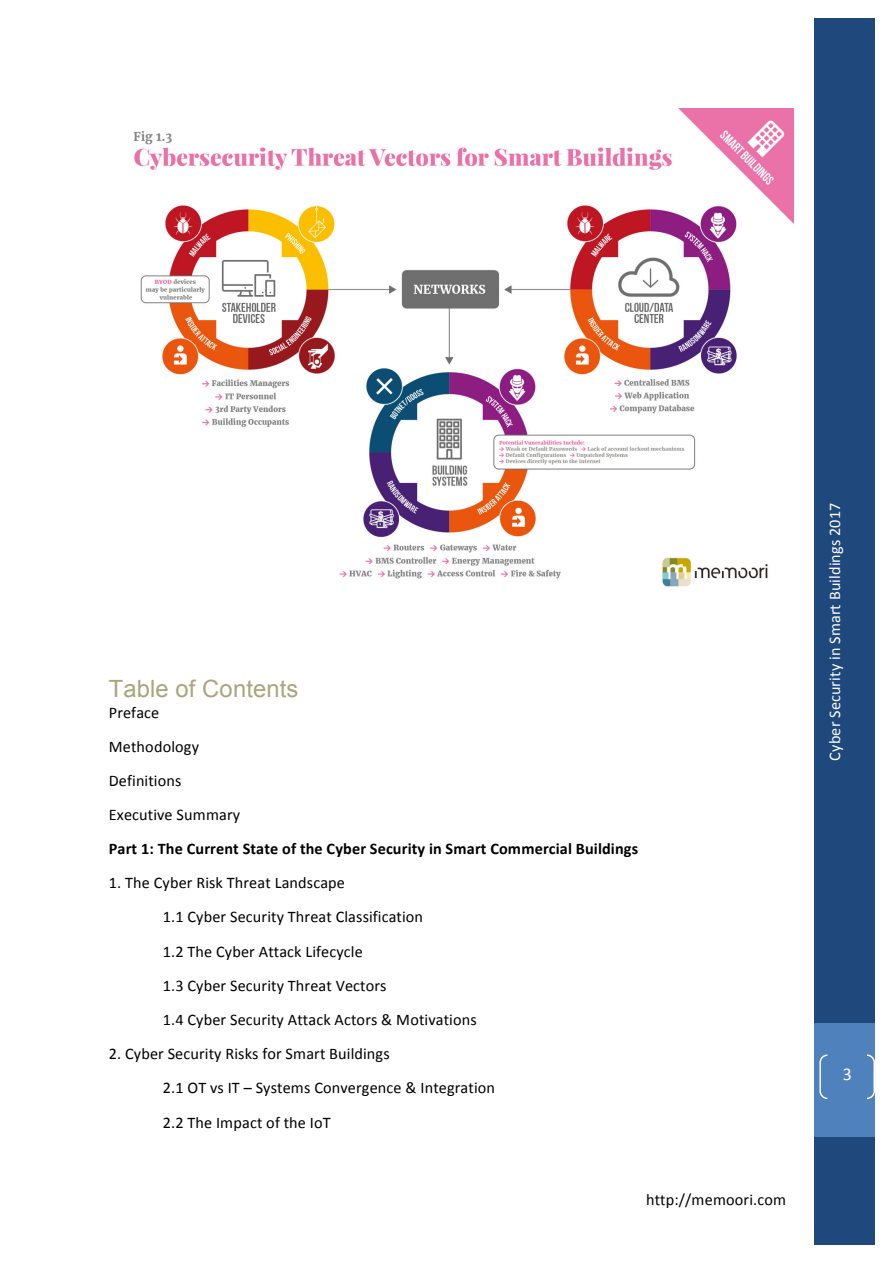
<style>
.page{position:relative;width:893px;height:1263px;background:#fff}
.page>*{position:absolute;margin:0;border:0;box-sizing:border-box;transform-origin:0 0}
.t1{font:23.7px "Arial";letter-spacing:.005em;color:#a9a57c}
.t2{font:18px "Calibri";color:#fff}
.t3{font:16.2px/34.2px "Calibri";letter-spacing:.01em;color:#000}
.t4{font:700 16.2px "Calibri";letter-spacing:.01em;color:#000}
.t5{font:16.2px "Calibri";letter-spacing:.01em;color:#fff}
</style>
<div class="page">
<div style="left:813px;top:19px;width:61px;height:1225px;background:#1f497d"></div>
<div style="left:813px;top:1024px;width:61px;height:113px;background:#4f81bd"></div>
<svg style="left:819px;top:1054px;width:55px;height:46px"></svg>
<img style="left:133px;top:109px;width:660px;height:478px">
<h1 class="t1" style="left:109px;top:675px;width:191px">Table of Contents</h1>
<p class="t3" style="left:109px;top:695px;width:133px">Preface<br>Methodology<br>Definitions<br>Executive Summary</p>
<p class="t4" style="left:109px;top:839px;width:531px">Part 1: The Current State of the Cyber Security in Smart Commercial Buildings</p>
<p class="t3" style="left:163px;top:866px;width:315px;text-indent:-54px">1. The Cyber Risk Threat Landscape<br>1.1 Cyber Security Threat Classification<br>1.2 The Cyber Attack Lifecycle<br>1.3 Cyber Security Threat Vectors<br>1.4 Cyber Security Attack Actors &amp; Motivations</p>
<p class="t3" style="left:163px;top:1037px;width:334px;text-indent:-54px">2. Cyber Security Risks for Smart Buildings<br>2.1 OT vs IT – Systems Convergence &amp; Integration<br>2.2 The Impact of the IoT</p>
<p class="t3" style="left:646px;top:1182px;width:141px">http://memoori.com</p>
<p class="t5" style="left:824px;top:761px;width:259px;rotate:-90deg">Cyber Security in Smart Buildings 2017</p>
<p class="t2" style="left:842px;top:1063px;width:11px">3</p>
</div>
